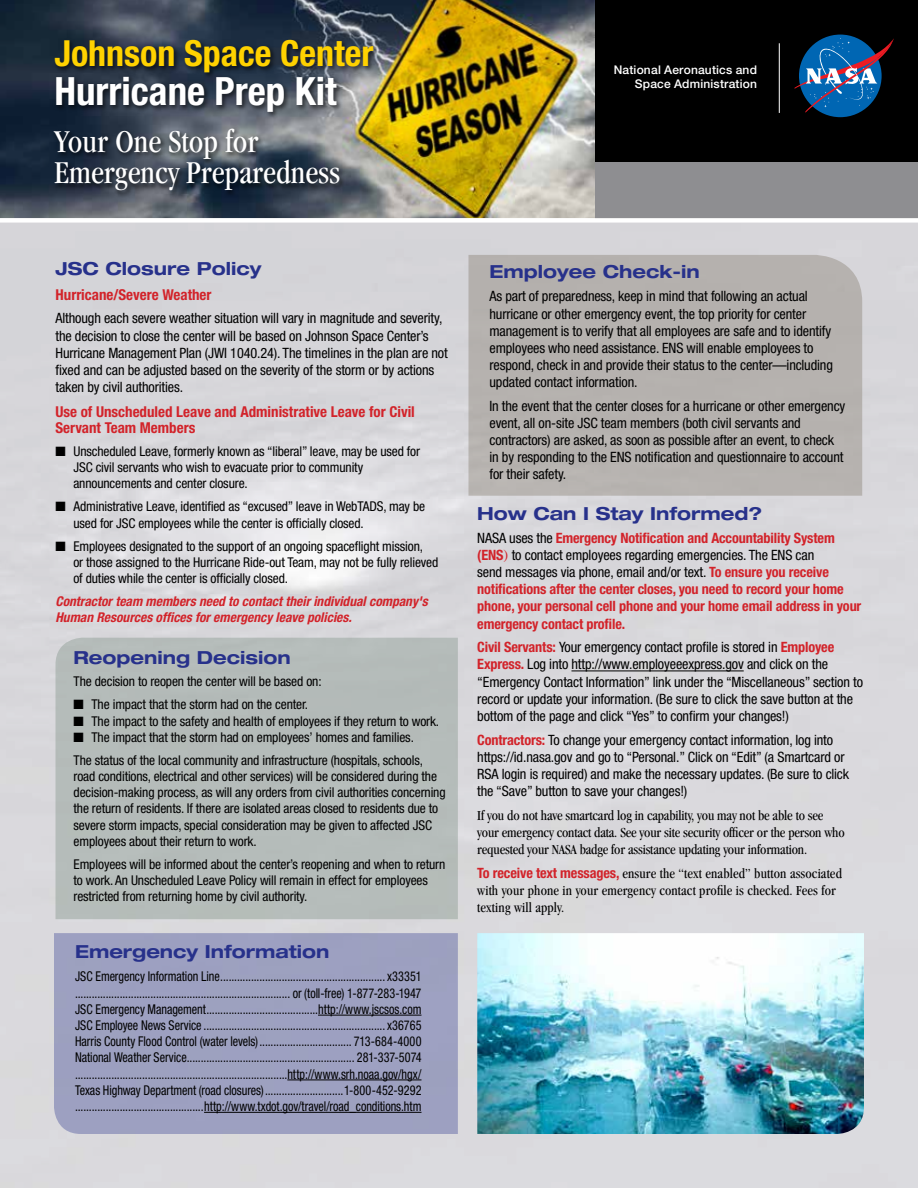
<style>
.page{position:relative;width:918px;height:1188px;background:#fff}
.page>*{position:absolute;margin:0;border:0;box-sizing:border-box;transform-origin:0 0}
.t1{font:700 condensed 39px "Helvetica Neue LT Std";color:#fff}
.t2{font:700 condensed 36px "Helvetica Neue LT Std";color:#ffd200}
.t3{font:condensed 33px/31.5px "Garamond";color:#fff}
.t4{font:700 expanded 18px "Helvetica Neue LT Std";color:#27318b}
.t5{font:700 condensed 15px/16.5px "Helvetica Neue LT Std";color:#d2232a}
.t6{font:condensed 14.25px/17.1px "Helvetica Neue LT Std";letter-spacing:-.01em;color:#000}
.t7{font:700 condensed 14.25px/17.1px "Helvetica Neue LT Std";letter-spacing:-.01em;color:#d2232a}
.t8{font:condensed 14.25px/17.1px "Garamond";letter-spacing:-.01em;color:#000}
.t9{font:condensed 14.25px/17.1px "Garamond";letter-spacing:.01em;color:#000}
.t10{font:condensed 13.5px/16.2px "Helvetica Neue LT Std";letter-spacing:-.01em;color:#000}
.t11{font:condensed 13.5px/16.2px "Helvetica Neue LT Std";letter-spacing:-.01em;color:#000;text-align:justify;scale:.9 1}
.t12{font:italic 700 condensed 13.5px/16.2px "Helvetica Neue LT Std";color:#d2232a}
.t13{font:500 12px/14.4px "Helvetica Neue LT Std";letter-spacing:.015em;color:#fff;text-align:right}
.s1{font-weight:400;color:#000}
.s2{font-family:"Garamond";font-weight:400}
.s3{font-weight:700;color:#d2232a}
.s4{font-family:"Helvetica Neue LT Std";font-weight:700;color:#d2232a}
</style>
<div class="page">
<div style="left:0;top:223px;width:918px;height:965px;background:#d9d8dc"></div>
<img style="left:0;top:0;width:595px;height:218px">
<div style="left:595px;top:0;width:323px;height:218px;background:#000"></div>
<div style="left:56px;top:638px;width:402px;height:281px;background:#b5bcba"></div>
<div style="left:54px;top:933px;width:404px;height:201px;background:#9da0c1"></div>
<div style="left:468px;top:255px;width:394px;height:241px;background:#b5b1ae"></div>
<div style="left:52px;top:38px;width:328px;height:160px;background:#000;opacity:.51"></div>
<hr style="left:318px;top:1015px;width:104px;height:1px;background:#000">
<hr style="left:287px;top:1080px;width:134px;height:1px;background:#000">
<hr style="left:204px;top:1112px;width:218px;height:1px;background:#000">
<hr style="left:571px;top:671px;width:173px;height:1px;background:#000">
<hr style="left:779px;top:43px;width:1px;height:70px;background:#fff">
<div style="left:595px;top:163px;width:323px;height:55px;background:#8e8e91"></div>
<div style="left:799px;top:35px;width:83px;height:82px;background:#0066b3;border-radius:50%"></div>
<svg style="left:794px;top:38px;width:100px;height:75px"></svg>
<img style="left:477px;top:933px;width:387px;height:201px">
<h2 class="t2" style="left:54px;top:32px;width:321px">Johnson Space Center</h2>
<h1 class="t1" style="left:54px;top:68px;width:284px">Hurricane Prep Kit</h1>
<h3 class="t3" style="left:54px;top:125px;width:287px">Your One Stop for<br>Emergency Preparedness</h3>
<p class="t4" style="left:56px;top:257px;width:207px">JSC Closure Policy</p>
<p class="t5" style="left:56px;top:286px;width:158px">Hurricane/Severe Weather</p>
<p class="t6" style="left:56px;top:310px;width:394px">Although each severe weather situation will vary in magnitude and severity, the decision to close the center will be based on Johnson Space Center’s Hurricane Management Plan (JWI 1040.24). The timelines in the plan are not fixed and can be adjusted based on the severity of the storm or by actions taken by civil authorities.</p>
<p class="t5" style="left:56px;top:403px;width:361px">Use of Unscheduled Leave and Administrative Leave for Civil<br>Servant Team Members</p>
<p class="t10" style="left:73px;top:443px;width:348px;text-indent:-18px">■ Unscheduled Leave, formerly known as “liberal” leave, may be used for<br>JSC civil servants who wish to evacuate prior to community announcements and center closure.</p>
<p class="t10" style="left:73px;top:498px;width:353px;text-indent:-18px">■ Administrative Leave, identified as “excused” leave in WebTADS, may be used for JSC employees while the center is officially closed.</p>
<p class="t10" style="left:73px;top:538px;width:366px;text-indent:-18px">■ Employees designated to the support of an ongoing spaceflight mission,<br>or those assigned to the Hurricane Ride-out Team, may not be fully relieved of duties while the center is officially closed.</p>
<p class="t12" style="left:55px;top:593px;width:374px">Contractor team members need to contact their individual company's<br>Human Resources offices for emergency leave policies.</p>
<p class="t4" style="left:74px;top:646px;width:219px">Reopening Decision</p>
<p class="t10" style="left:74px;top:674px;width:250px">The decision to reopen the center will be based on:</p>
<p class="t10" style="left:74px;top:696px;width:236px">■ The impact that the storm had on the center.</p>
<p class="t10" style="left:74px;top:713px;width:367px">■ The impact to the safety and health of employees if they return to work.</p>
<p class="t10" style="left:74px;top:726px;width:351px;line-height:23px">■ The impact that the storm had on employees’ homes and families.<br>The status of the local community and infrastructure (hospitals, schools,</p>
<p class="t10" style="left:74px;top:768px;width:374px">road conditions, electrical and other services) will be considered during the decision-making process, as will any orders from civil authorities concerning the return of residents. If there are isolated areas closed to residents due to severe storm impacts, special consideration may be given to affected JSC employees about their return to work.</p>
<p class="t10" style="left:74px;top:856px;width:373px">Employees will be informed about the center’s reopening and when to return to work. An Unscheduled Leave Policy will remain in effect for employees restricted from returning home by civil authority.</p>
<p class="t4" style="left:75px;top:941px;width:256px">Emergency Information</p>
<p class="t11" style="left:75px;top:968px;width:387px">JSC Emergency Information Line........................................................... x33351 ............................................................................. or (toll-free) 1-877-283-1947<br>JSC Emergency Management........................................http://www.jscsos.com JSC Employee News Service ................................................................. x36765<br>Harris County Flood Control (water levels)................................. 713-684-4000<br>National Weather Service............................................................ 281-337-5074 ............................................................................http://www.srh.noaa.gov/hgx/ Texas Highway Department (road closures)............................1-800-452-9292 ..............................................http://www.txdot.gov/travel/road_conditions.htm</p>
<p class="t13" style="left:614px;top:62px;width:145px">National Aeronautics and<br>Space Administration</p>
<p class="t4" style="left:489px;top:260px;width:212px">Employee Check-in</p>
<p class="t6" style="left:489px;top:288px;width:345px">As part of preparedness, keep in mind that following an actual hurricane or other emergency event, the top priority for center management is to verify that all employees are safe and to identify employees who need assistance. ENS will enable employees to respond, check in and provide their status to the center—including updated contact information.</p>
<p class="t6" style="left:489px;top:397px;width:357px">In the event that the center closes for a hurricane or other emergency event, all on-site JSC team members (both civil servants and contractors) are asked, as soon as possible after an event, to check in by responding to the ENS notification and questionnaire to account for their safety.</p>
<p class="t4" style="left:477px;top:502px;width:286px">How Can I Stay Informed?</p>
<p class="t7" style="left:477px;top:529px;width:386px"><span class="s1">NASA uses the</span> Emergency Notification and Accountability System (ENS<span class="s2">)</span> <span class="s1">to contact employees regarding emergencies. The ENS can<br>send messages via phone, email and/or text.</span> To ensure you receive notifications after the center closes, you need to record your home phone, your personal cell phone and your home email address in your emergency contact profile.</p>
<p class="t6" style="left:477px;top:639px;width:387px"><span class="s3">Civil Servants:</span> Your emergency contact profile is stored in <span class="s3">Employee Express.</span> Log into http://www.employeeexpress.gov and click on the “Emergency Contact Information” link under the “Miscellaneous” section to record or update your information. (Be sure to click the save button at the bottom of the page and click “Yes” to confirm your changes!)</p>
<p class="t6" style="left:477px;top:731px;width:373px"><span class="s3">Contractors:</span> To change your emergency contact information, log into https://id.nasa.gov and go to “Personal.” Click on “Edit” (a Smartcard or RSA login is required) and make the necessary updates. (Be sure to click the “Save” button to save your changes!)</p>
<p class="t8" style="left:477px;top:807px;width:369px">If you do not have smartcard log in capability, you may not be able to see your emergency contact data. See your site security officer or the person who requested your NASA badge for assistance updating your information.</p>
<p class="t9" style="left:477px;top:865px;width:366px"><span class="s4">To receive text messages,</span> ensure the “text enabled” button associated with your phone in your emergency contact profile is checked. Fees for texting will apply.</p>
</div>
